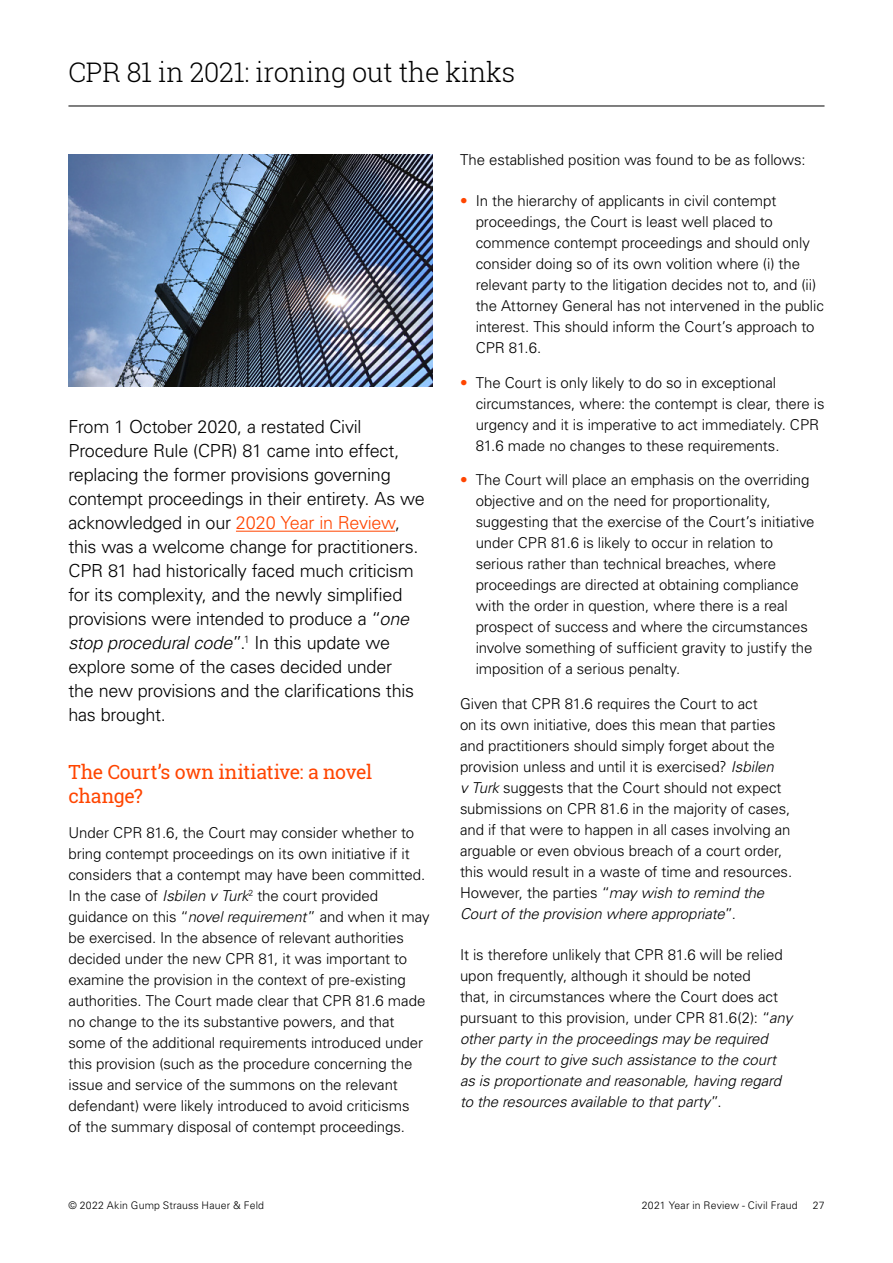
<style>
.page{position:relative;width:893px;height:1263px;background:#fff}
.page>*{position:absolute;margin:0;border:0;box-sizing:border-box;transform-origin:0 0}
.t1{font:300 27px "Roboto Slab";letter-spacing:-.01em;color:#000}
.t2{font:19.5px/24px "Roboto Slab";letter-spacing:-.015em;color:#ff4500}
.t3{font:300 18px/24px "Univers LT Std";letter-spacing:-.015em;color:#000}
.t4{font:300 15px/21px "Univers LT Std";letter-spacing:-.005em;color:#000}
.t5{font:300 10.5px "Univers LT Std";letter-spacing:.015em;color:#000}
.s1{color:#ff4500}
.s2{font-style:italic}
</style>
<div class="page">
<hr style="left:236px;top:531px;width:159px;height:1px;background:#ff4500">
<img style="left:68px;top:154px;width:365px;height:233px">
<hr style="left:68px;top:106px;width:756px;height:1px;background:#000">
<h1 class="t1" style="left:68px;top:54px;width:448px">CPR 81 in 2021: ironing out the kinks</h1>
<p class="t3" style="left:68px;top:415px;width:358px">From 1 October 2020, a restated Civil Procedure Rule (CPR) 81 came into effect, replacing the former provisions governing contempt proceedings in their entirety. As we acknowledged in our <span class="s1">2020 Year in Review</span>, this was a welcome change for practitioners.<br>CPR 81 had historically faced much criticism for its complexity, and the newly simplified provisions were intended to produce a “<span class="s2">one stop procedural code</span>”.<sup>1</sup> In this update we explore some of the cases decided under<br>the new provisions and the clarifications this has brought.</p>
<h2 class="t2" style="left:68px;top:760px;width:305px">The Court’s own initiative: a novel change?</h2>
<p class="t4" style="left:68px;top:822px;width:363px">Under CPR 81.6, the Court may consider whether to bring contempt proceedings on its own initiative if it considers that a contempt may have been committed.<br>In the case of <span class="s2">Isbilen v Turk</span><sup>2</sup> the court provided guidance on this “<span class="s2">novel requirement</span>” and when it may be exercised. In the absence of relevant authorities decided under the new CPR 81, it was important to examine the provision in the context of pre-existing authorities. The Court made clear that CPR 81.6 made no change to the its substantive powers, and that some of the additional requirements introduced under this provision (such as the procedure concerning the issue and service of the summons on the relevant defendant) were likely introduced to avoid criticisms<br>of the summary disposal of contempt proceedings.</p>
<p class="t4" style="left:460px;top:149px;width:347px">The established position was found to be as follows:</p>
<p class="t4" style="left:476px;top:191px;width:350px;text-indent:-16px"><span class="s1">•</span> In the hierarchy of applicants in civil contempt proceedings, the Court is least well placed to commence contempt proceedings and should only consider doing so of its own volition where (i) the relevant party to the litigation decides not to, and (ii) the Attorney General has not intervened in the public interest. This should inform the Court’s approach to CPR 81.6.</p>
<p class="t4" style="left:476px;top:372px;width:350px;text-indent:-16px"><span class="s1">•</span> The Court is only likely to do so in exceptional circumstances, where: the contempt is clear, there is urgency and it is imperative to act immediately. CPR 81.6 made no changes to these requirements.</p>
<p class="t4" style="left:476px;top:470px;width:340px;text-indent:-16px"><span class="s1">•</span> The Court will place an emphasis on the overriding objective and on the need for proportionality, suggesting that the exercise of the Court’s initiative under CPR 81.6 is likely to occur in relation to serious rather than technical breaches, where proceedings are directed at obtaining compliance with the order in question, where there is a real prospect of success and where the circumstances involve something of sufficient gravity to justify the imposition of a serious penalty.</p>
<p class="t4" style="left:460px;top:693px;width:334px">Given that CPR 81.6 requires the Court to act<br>on its own initiative, does this mean that parties and practitioners should simply forget about the provision unless and until it is exercised? <span class="s2">Isbilen<br>v Turk</span> suggests that the Court should not expect submissions on CPR 81.6 in the majority of cases, and if that were to happen in all cases involving an arguable or even obvious breach of a court order, this would result in a waste of time and resources.<br>However, the parties “<span class="s2">may wish to remind the Court of the provision where appropriate</span>”.</p>
<p class="t4" style="left:460px;top:944px;width:334px">It is therefore unlikely that CPR 81.6 will be relied upon frequently, although it should be noted<br>that, in circumstances where the Court does act pursuant to this provision, under CPR 81.6(2): “<span class="s2">any other party in the proceedings may be required<br>by the court to give such assistance to the court as is proportionate and reasonable, having regard to the resources available to that party</span>”.</p>
<p class="t5" style="left:68px;top:1199px;width:197px">© 2022 Akin Gump Strauss Hauer &amp; Feld</p>
<p class="t5" style="left:642px;top:1199px;width:157px">2021 Year in Review - Civil Fraud</p>
<p class="t5" style="left:813px;top:1199px;width:13px">27</p>
</div>
